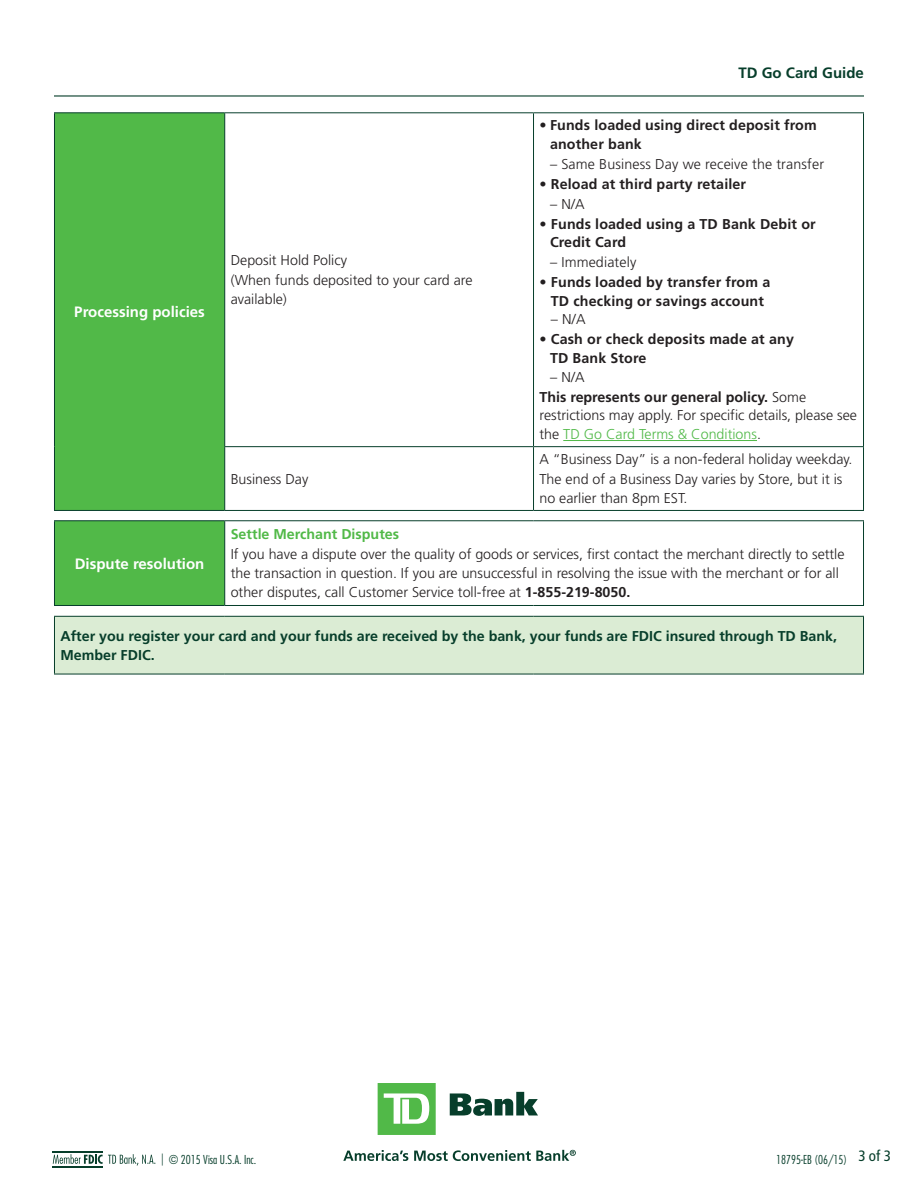
<style>
.page{position:relative;width:918px;height:1188px;background:#fff}
.page>*{position:absolute;margin:0;border:0;box-sizing:border-box;transform-origin:0 0}
.t1{font:700 15px "Frutiger";color:#fff}
.t2{font:700 15px "Frutiger";color:#073e2b}
.text{font:300 14.25px/18.8px "Frutiger";color:#231f20}
.text-2{font:700 14.25px/18.8px "Frutiger";letter-spacing:.01em;color:#231f20}
.t3{font:700 14.25px/18.8px "Frutiger";color:#073e2b}
.text-3{font:700 14.25px "Frutiger";color:#51b948}
.small_text{font:300 condensed 12px "Futura";color:#073e2b}
.s1{font-weight:300}
.s2{font-weight:700}
.s3{color:#51b948}
</style>
<div class="page">
<svg style="left:378px;top:1083px;width:58px;height:52px"></svg>
<svg style="left:450px;top:1092px;width:88px;height:24px"></svg>
<svg style="left:343px;top:1150px;width:65px;height:11px"></svg>
<svg style="left:414px;top:1150px;width:162px;height:11px"></svg>
<svg style="left:53px;top:1154px;width:102px;height:12px"></svg>
<hr style="left:52px;top:1151px;width:51px;height:2px;background:#073e2b">
<hr style="left:52px;top:1166px;width:51px;height:1px;background:#073e2b">
<hr style="left:54px;top:95px;width:810px;height:2px;background:#073e2b">
<div style="left:55px;top:113px;width:169px;height:492px;background:#51b948"></div>
<div style="left:54px;top:616px;width:810px;height:58px;background:#dbecd4"></div>
<hr style="left:54px;top:112px;width:171px;height:1px;background:#073e2b">
<hr style="left:54px;top:113px;width:1px;height:334px;background:#073e2b">
<hr style="left:225px;top:112px;width:309px;height:1px;background:#073e2b">
<hr style="left:224px;top:113px;width:1px;height:333px;background:#073e2b">
<hr style="left:534px;top:112px;width:330px;height:1px;background:#073e2b">
<hr style="left:533px;top:113px;width:1px;height:333px;background:#073e2b">
<hr style="left:863px;top:113px;width:1px;height:333px;background:#073e2b">
<hr style="left:54px;top:447px;width:1px;height:63px;background:#073e2b">
<hr style="left:224px;top:446px;width:310px;height:1px;background:#073e2b">
<hr style="left:224px;top:447px;width:1px;height:63px;background:#073e2b">
<hr style="left:534px;top:446px;width:330px;height:1px;background:#073e2b">
<hr style="left:533px;top:447px;width:1px;height:63px;background:#073e2b">
<hr style="left:863px;top:447px;width:1px;height:63px;background:#073e2b">
<hr style="left:54px;top:521px;width:1px;height:84px;background:#073e2b">
<hr style="left:224px;top:521px;width:1px;height:84px;background:#073e2b">
<hr style="left:863px;top:521px;width:1px;height:84px;background:#073e2b">
<hr style="left:54px;top:617px;width:1px;height:57px;background:#073e2b">
<hr style="left:863px;top:617px;width:1px;height:57px;background:#073e2b">
<hr style="left:54px;top:674px;width:171px;height:1px;background:#073e2b">
<hr style="left:225px;top:674px;width:309px;height:1px;background:#073e2b">
<hr style="left:534px;top:674px;width:330px;height:1px;background:#073e2b">
<hr style="left:54px;top:510px;width:171px;height:1px;background:#073e2b">
<hr style="left:225px;top:510px;width:309px;height:1px;background:#073e2b">
<hr style="left:534px;top:510px;width:330px;height:1px;background:#073e2b">
<hr style="left:54px;top:520px;width:171px;height:1px;background:#073e2b">
<hr style="left:225px;top:520px;width:309px;height:1px;background:#073e2b">
<hr style="left:534px;top:520px;width:330px;height:1px;background:#073e2b">
<hr style="left:54px;top:605px;width:171px;height:1px;background:#073e2b">
<hr style="left:225px;top:605px;width:309px;height:1px;background:#073e2b">
<hr style="left:534px;top:605px;width:330px;height:1px;background:#073e2b">
<hr style="left:54px;top:616px;width:171px;height:1px;background:#073e2b">
<hr style="left:225px;top:616px;width:309px;height:1px;background:#073e2b">
<hr style="left:534px;top:616px;width:330px;height:1px;background:#073e2b">
<hr style="left:563px;top:440px;width:194px;height:1px;background:#51b948">
<p class="t1" style="left:74px;top:303px;width:132px">Processing policies</p>
<p class="text" style="left:231px;top:251px;width:118px">Deposit Hold Policy</p>
<p class="text" style="left:231px;top:271px;width:243px">(When funds deposited to your card are available)</p>
<p class="text" style="left:231px;top:470px;width:79px">Business Day</p>
<p class="t2" style="left:738px;top:64px;width:127px">TD Go Card Guide</p>
<p class="text-2" style="left:550px;top:116px;width:268px;text-indent:-10px"><span class="s1">•</span> Funds loaded using direct deposit from another bank</p>
<p class="text" style="left:550px;top:155px;width:276px">– Same Business Day we receive the transfer</p>
<p class="text-2" style="left:540px;top:175px;width:208px"><span class="s1">•</span> Reload at third party retailer</p>
<p class="text" style="left:550px;top:195px;width:36px">– N/A</p>
<p class="text-2" style="left:550px;top:214px;width:267px;text-indent:-10px"><span class="s1">•</span> Funds loaded using a TD Bank Debit or<br>Credit Card</p>
<p class="text" style="left:550px;top:253px;width:88px">– Immediately</p>
<p class="text-2" style="left:540px;top:273px;width:232px;text-align:center"><span class="s1">•</span> Funds loaded by transfer from a<br>TD checking or savings account</p>
<p class="text" style="left:551px;top:310px;width:36px">– N/A</p>
<p class="text-2" style="left:550px;top:330px;width:245px;text-indent:-10px"><span class="s1">•</span> Cash or check deposits made at any<br>TD Bank Store</p>
<p class="text" style="left:550px;top:368px;width:36px">– N/A</p>
<p class="text" style="left:540px;top:388px;width:319px"><span class="s2">This represents our general policy.</span> Some restrictions may apply. For specific details, please see the <span class="s3">TD Go Card Terms &amp; Conditions</span>.</p>
<p class="text" style="left:540px;top:450px;width:315px">A “Business Day” is a non-federal holiday weekday.</p>
<p class="text" style="left:540px;top:470px;width:305px">The end of a Business Day varies by Store, but it is no earlier than 8pm EST.</p>
<p class="text-3" style="left:231px;top:526px;width:170px">Settle Merchant Disputes</p>
<p class="text" style="left:231px;top:545px;width:615px">If you have a dispute over the quality of goods or services, first contact the merchant directly to settle the transaction in question. If you are unsuccessful in resolving the issue with the merchant or for all other disputes, call Customer Service toll-free at <span class="s2">1-855-219-8050.</span></p>
<p class="t3" style="left:60px;top:627px;width:778px">After you register your card and your funds are received by the bank, your funds are FDIC insured through TD Bank,<br>Member FDIC.</p>
<p class="t1" style="left:75px;top:555px;width:131px">Dispute resolution</p>
<p class="small_text" style="left:161px;top:1152px;width:97px">| © 2015 Visa U.S.A. Inc.</p>
<p class="small_text" style="left:776px;top:1152px;width:116px">18795-EB (06/15) <sup>3</sup> <sup>of</sup> <sup>3</sup></p>
</div>
